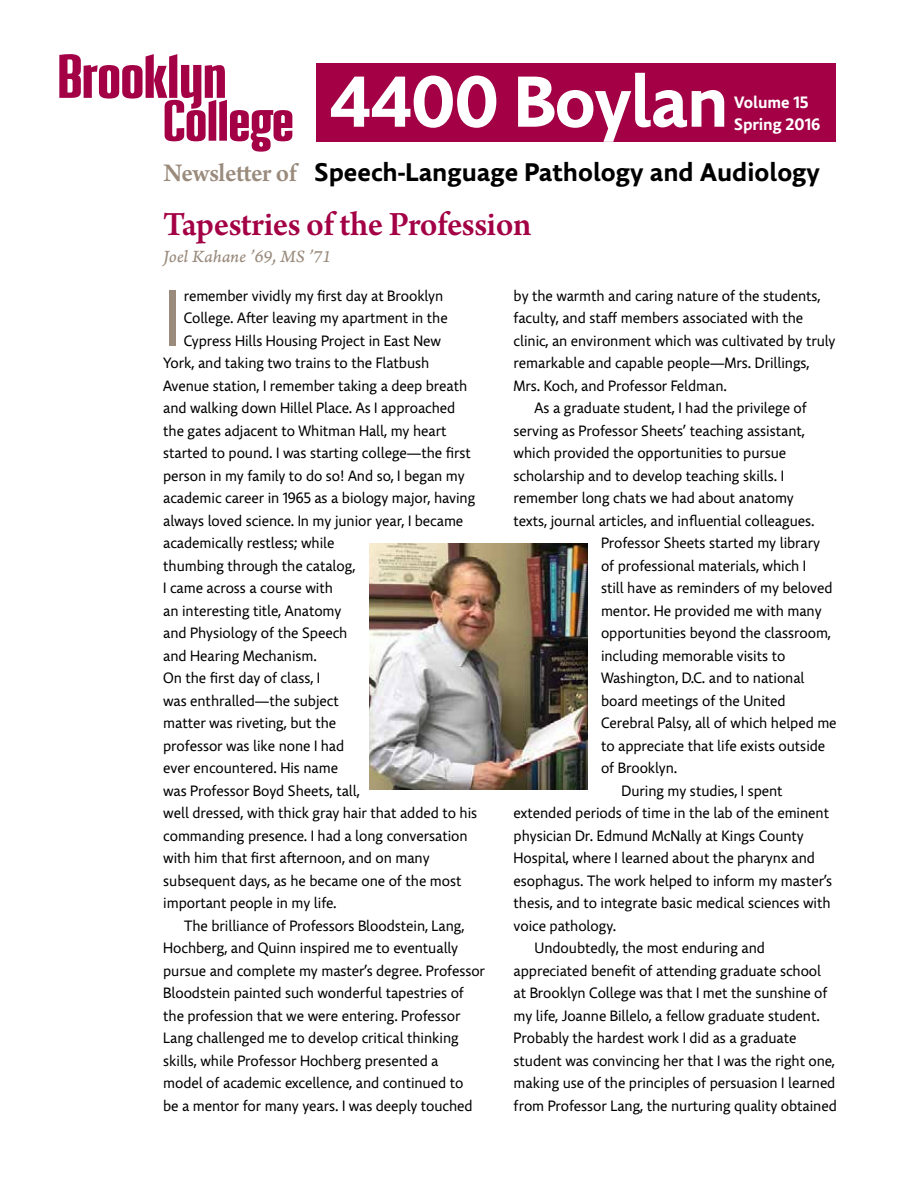
<style>
.page{position:relative;width:918px;height:1188px;background:#fff}
.page>*{position:absolute;margin:0;border:0;box-sizing:border-box;transform-origin:0 0}
.t1{font:79.65px "Comenia Sans";color:#9a8b7d}
.t2{font:700 72px "Comenia Sans";letter-spacing:-.02em;color:#fff}
.t3{font:600 36px "Arno Pro";letter-spacing:-.01em;color:#a30046}
.t4{font:700 25.5px "Comenia Sans";color:#000}
.t5{font:18px "Arno Pro Italic Caption";letter-spacing:-.005em;color:#9a8b7d}
.t6{font:700 16.5px/22.5px "Comenia Sans";letter-spacing:-.005em;color:#fff}
.t7{font:15px "Comenia Sans";letter-spacing:-.005em;color:#000}
.s1{font-family:"Arno Pro";font-weight:600;font-size:27px;color:#9a8b7d}
</style>
<div class="page">
<svg style="left:59px;top:54px;width:233px;height:98px"></svg>
<div style="left:316px;top:63px;width:520px;height:78px;background:#a30046"></div>
<img style="left:369px;top:543px;width:219px;height:247px">
<h2 class="t2" style="left:330px;top:56px;width:400px">4400 Boylan</h2>
<h3 class="t4" style="left:163px;top:156px;width:658px"><span class="s1">Newsletter of</span> Speech-Language Pathology and Audiology</h3>
<p class="t6" style="left:734px;top:91px;width:88px">Volume 15<br>Spring 2016</p>
<h3 class="t3" style="left:163px;top:204px;width:370px">Tapestries of the Profession</h3>
<p class="t5" style="left:163px;top:246px;width:170px">Joel Kahane ’69, MS ’71</p>
<h1 class="t1" style="left:163px;top:267px;width:19px">I</h1>
<p class="t7" style="left:184px;top:286px;width:261px">remember vividly my first day at Brooklyn</p>
<p class="t7" style="left:184px;top:308px;width:266px">College. After leaving my apartment in the</p>
<p class="t7" style="left:184px;top:331px;width:259px">Cypress Hills Housing Project in East New</p>
<p class="t7" style="left:163px;top:353px;width:268px">York, and taking two trains to the Flatbush</p>
<p class="t7" style="left:163px;top:376px;width:306px">Avenue station, I remember taking a deep breath</p>
<p class="t7" style="left:163px;top:398px;width:294px">and walking down Hillel Place. As I approached</p>
<p class="t7" style="left:163px;top:421px;width:285px">the gates adjacent to Whitman Hall, my heart</p>
<p class="t7" style="left:163px;top:443px;width:309px">started to pound. I was starting college—the first</p>
<p class="t7" style="left:163px;top:466px;width:303px">person in my family to do so! And so, I began my</p>
<p class="t7" style="left:163px;top:488px;width:314px">academic career in 1965 as a biology major, having</p>
<p class="t7" style="left:163px;top:511px;width:302px">always loved science. In my junior year, I became</p>
<p class="t7" style="left:163px;top:533px;width:173px">academically restless; while</p>
<p class="t7" style="left:163px;top:556px;width:194px">thumbing through the catalog,</p>
<p class="t7" style="left:163px;top:578px;width:171px">I came across a course with</p>
<p class="t7" style="left:163px;top:601px;width:180px">an interesting title, Anatomy</p>
<p class="t7" style="left:163px;top:623px;width:186px">and Physiology of the Speech</p>
<p class="t7" style="left:163px;top:646px;width:155px">and Hearing Mechanism.</p>
<p class="t7" style="left:163px;top:668px;width:159px">On the first day of class, I</p>
<p class="t7" style="left:163px;top:691px;width:177px">was enthralled—the subject</p>
<p class="t7" style="left:163px;top:713px;width:175px">matter was riveting, but the</p>
<p class="t7" style="left:163px;top:736px;width:183px">professor was like none I had</p>
<p class="t7" style="left:163px;top:758px;width:176px">ever encountered. His name</p>
<p class="t7" style="left:163px;top:781px;width:198px">was Professor Boyd Sheets, tall,</p>
<p class="t7" style="left:163px;top:803px;width:316px">well dressed, with thick gray hair that added to his</p>
<p class="t7" style="left:163px;top:826px;width:306px">commanding presence. I had a long conversation</p>
<p class="t7" style="left:163px;top:848px;width:268px">with him that first afternoon, and on many</p>
<p class="t7" style="left:163px;top:871px;width:300px">subsequent days, as he became one of the most</p>
<p class="t7" style="left:163px;top:893px;width:175px">important people in my life.</p>
<p class="t7" style="left:184px;top:916px;width:282px">The brilliance of Professors Bloodstein, Lang,</p>
<p class="t7" style="left:163px;top:938px;width:296px">Hochberg, and Quinn inspired me to eventually</p>
<p class="t7" style="left:163px;top:961px;width:323px">pursue and complete my master’s degree. Professor</p>
<p class="t7" style="left:163px;top:983px;width:302px">Bloodstein painted such wonderful tapestries of</p>
<p class="t7" style="left:163px;top:1006px;width:299px">the profession that we were entering. Professor</p>
<p class="t7" style="left:163px;top:1028px;width:297px">Lang challenged me to develop critical thinking</p>
<p class="t7" style="left:163px;top:1051px;width:277px">skills, while Professor Hochberg presented a</p>
<p class="t7" style="left:163px;top:1073px;width:302px">model of academic excellence, and continued to</p>
<p class="t7" style="left:163px;top:1096px;width:311px">be a mentor for many years. I was deeply touched</p>
<p class="t7" style="left:514px;top:286px;width:308px">by the warmth and caring nature of the students,</p>
<p class="t7" style="left:514px;top:308px;width:291px">faculty, and staff members associated with the</p>
<p class="t7" style="left:514px;top:331px;width:323px">clinic, an environment which was cultivated by truly</p>
<p class="t7" style="left:514px;top:353px;width:298px">remarkable and capable people—Mrs. Drillings,</p>
<p class="t7" style="left:514px;top:376px;width:215px">Mrs. Koch, and Professor Feldman.</p>
<p class="t7" style="left:535px;top:398px;width:274px">As a graduate student, I had the privilege of</p>
<p class="t7" style="left:514px;top:421px;width:293px">serving as Professor Sheets’ teaching assistant,</p>
<p class="t7" style="left:514px;top:443px;width:274px">which provided the opportunities to pursue</p>
<p class="t7" style="left:514px;top:466px;width:272px">scholarship and to develop teaching skills. I</p>
<p class="t7" style="left:514px;top:488px;width:282px">remember long chats we had about anatomy</p>
<p class="t7" style="left:514px;top:511px;width:303px">texts, journal articles, and influential colleagues.</p>
<p class="t7" style="left:601px;top:533px;width:221px">Professor Sheets started my library</p>
<p class="t7" style="left:601px;top:556px;width:207px">of professional materials, which I</p>
<p class="t7" style="left:601px;top:578px;width:233px">still have as reminders of my beloved</p>
<p class="t7" style="left:601px;top:601px;width:222px">mentor. He provided me with many</p>
<p class="t7" style="left:601px;top:623px;width:232px">opportunities beyond the classroom,</p>
<p class="t7" style="left:601px;top:646px;width:186px">including memorable visits to</p>
<p class="t7" style="left:601px;top:668px;width:205px">Washington, D.C. and to national</p>
<p class="t7" style="left:601px;top:691px;width:186px">board meetings of the United</p>
<p class="t7" style="left:601px;top:713px;width:237px">Cerebral Palsy, all of which helped me</p>
<p class="t7" style="left:601px;top:736px;width:226px">to appreciate that life exists outside</p>
<p class="t7" style="left:601px;top:758px;width:78px">of Brooklyn.</p>
<p class="t7" style="left:622px;top:781px;width:163px">During my studies, I spent</p>
<p class="t7" style="left:514px;top:803px;width:317px">extended periods of time in the lab of the eminent</p>
<p class="t7" style="left:514px;top:826px;width:292px">physician Dr. Edmund McNally at Kings County</p>
<p class="t7" style="left:514px;top:848px;width:303px">Hospital, where I learned about the pharynx and</p>
<p class="t7" style="left:514px;top:871px;width:320px">esophagus. The work helped to inform my master’s</p>
<p class="t7" style="left:514px;top:893px;width:318px">thesis, and to integrate basic medical sciences with</p>
<p class="t7" style="left:514px;top:916px;width:104px">voice pathology.</p>
<p class="t7" style="left:535px;top:938px;width:232px">Undoubtedly, the most enduring and</p>
<p class="t7" style="left:514px;top:961px;width:309px">appreciated benefit of attending graduate school</p>
<p class="t7" style="left:514px;top:983px;width:316px">at Brooklyn College was that I met the sunshine of</p>
<p class="t7" style="left:514px;top:1006px;width:308px">my life, Joanne Billelo, a fellow graduate student.</p>
<p class="t7" style="left:514px;top:1028px;width:284px">Probably the hardest work I did as a graduate</p>
<p class="t7" style="left:514px;top:1051px;width:323px">student was convincing her that I was the right one,</p>
<p class="t7" style="left:514px;top:1073px;width:323px">making use of the principles of persuasion I learned</p>
<p class="t7" style="left:514px;top:1096px;width:325px">from Professor Lang, the nurturing quality obtained</p>
</div>
